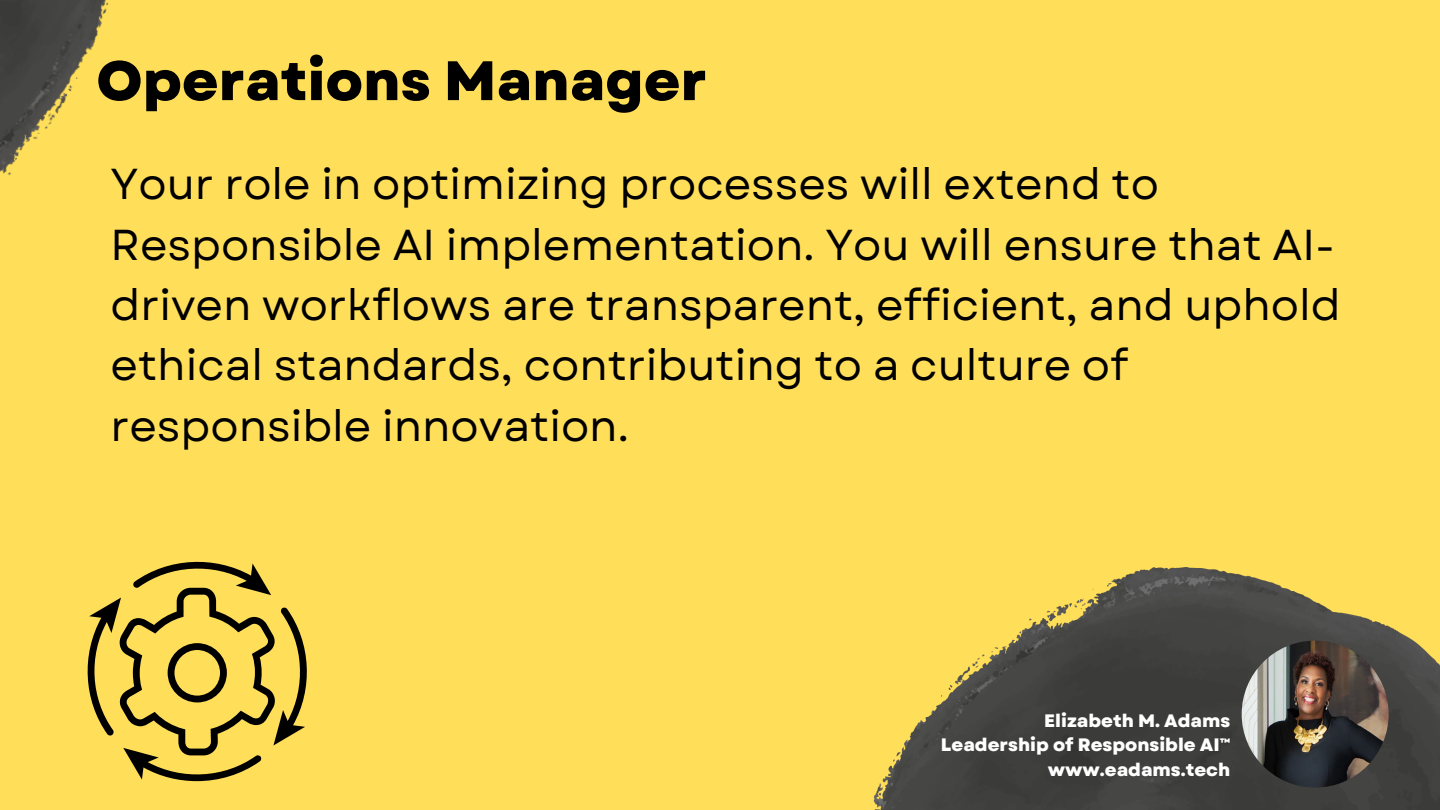
<style>
.page{position:relative;width:1440px;height:810px;background:#ffde59}
.page>*{position:absolute;margin:0;border:0;box-sizing:border-box;transform-origin:0 0}
.t1{font:800 55.5px "Garet";color:#000}
.t2{font:43.2px/60.4px "Garet";color:#000}
.t3{font:800 18px "Garet";color:#fff}
</style>
<div class="page">
<img style="left:873px;top:567px;width:567px;height:243px">
<img style="left:1242px;top:641px;width:147px;height:147px;border-radius:50%">
<img style="left:0;top:0;width:109px;height:176px">
<svg style="left:87px;top:561px;width:220px;height:220px"></svg>
<p class="t1" style="left:96px;top:41px;width:612px">Operations Manager</p>
<p class="t2" style="left:111px;top:154px;width:1232px">Your role in optimizing processes will extend to Responsible AI implementation. You will ensure that AI&shy;driven workflows are transparent, efficient, and uphold ethical standards, contributing to a culture of responsible innovation.</p>
<p class="t3" style="left:1044px;top:707px;width:188px">Elizabeth M. Adams</p>
<p class="t3" style="left:941px;top:732px;width:285px">Leadership of Responsible AI™️</p>
<p class="t3" style="left:1048px;top:757px;width:184px">www.eadams.tech</p>
</div>
